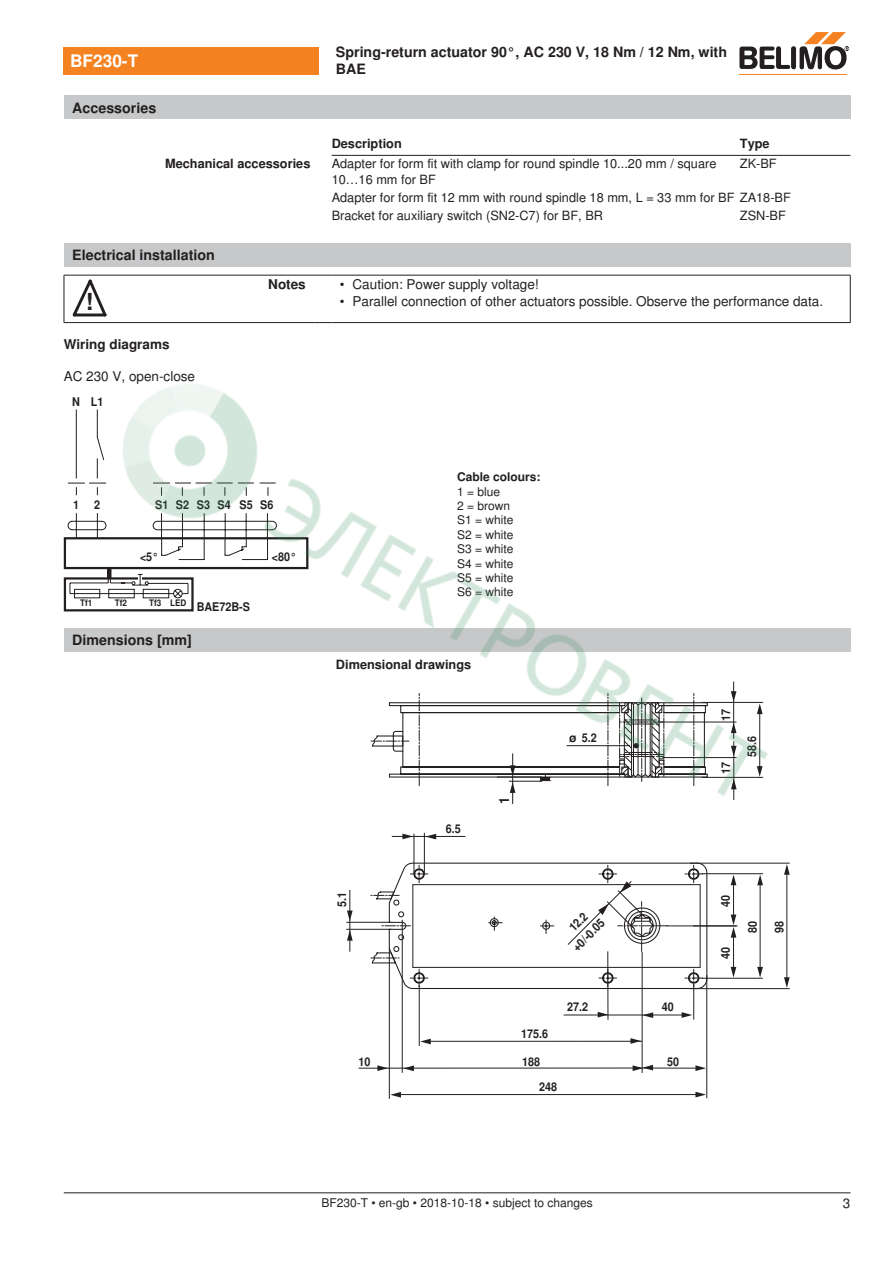
<style>
.page{position:relative;width:893px;height:1263px;background:#fff}
.page>*{position:absolute;margin:0;border:0;box-sizing:border-box;transform-origin:0 0}
.t1{font:700 23.55px "Nimbus Sans BEL";color:#231f20}
.t2{font:700 17.25px "Nimbus Sans BEL";color:#fff}
.t3{font:700 14.25px/17.1px "Nimbus Sans BEL";color:#231f20}
.t4{font:700 14.1px "Nimbus Sans BEL";color:#231f20;scale:.9 1}
.t5{font:13.5px "Nimbus Sans BEL";color:#231f20}
.t6{font:700 13.5px "Nimbus Sans BEL";color:#231f20}
.t7{font:12.75px/15.3px "Nimbus Sans BEL";color:#231f20}
.t8{font:700 12.75px "Nimbus Sans BEL";color:#231f20}
.t9{font:12px/14.4px "Nimbus Sans BEL";color:#231f20}
.t10{font:700 12px "Nimbus Sans BEL";color:#231f20;scale:.9 1}
.t11{font:700 12px "Nimbus Sans BEL";color:#231f20}
.t12{font:700 12px "Nimbus Sans BEL";color:#231f20}
.t13{font:700 9px "Nimbus Sans BEL";color:#231f20;scale:.9 1}
</style>
<div class="page">
<hr style="left:332px;top:155px;width:408px;height:1px;background:#231f20">
<hr style="left:740px;top:155px;width:110px;height:1px;background:#231f20">
<hr style="left:642px;top:952px;width:1px;height:121px;background:#231f20">
<hr style="left:706px;top:975px;width:1px;height:123px;background:#231f20">
<hr style="left:359px;top:1068px;width:283px;height:1px;background:#231f20">
<svg style="left:403px;top:1065px;width:11px;height:6px"></svg>
<hr style="left:402px;top:920px;width:1px;height:153px;background:#231f20">
<hr style="left:642px;top:1068px;width:59px;height:1px;background:#231f20">
<svg style="left:633px;top:1065px;width:20px;height:6px"></svg>
<svg style="left:695px;top:1065px;width:11px;height:6px"></svg>
<svg style="left:377px;top:1065px;width:11px;height:6px"></svg>
<hr style="left:399px;top:1094px;width:302px;height:1px;background:#231f20">
<svg style="left:390px;top:1092px;width:11px;height:5px"></svg>
<svg style="left:695px;top:1092px;width:11px;height:5px"></svg>
<hr style="left:428px;top:1041px;width:214px;height:1px;background:#231f20">
<svg style="left:420px;top:1039px;width:11px;height:5px"></svg>
<svg style="left:630px;top:1038px;width:11px;height:6px"></svg>
<hr style="left:419px;top:985px;width:1px;height:61px;background:#231f20">
<hr style="left:389px;top:948px;width:1px;height:151px;background:#231f20">
<div style="left:64px;top:47px;width:255px;height:27px;background:#f58220"></div>
<hr style="left:739px;top:74px;width:107px;height:1px;background:#f58220">
<svg style="left:739px;top:32px;width:110px;height:38px"></svg>
<div style="left:64px;top:96px;width:786px;height:23px;background:#c7c8ca"></div>
<hr style="left:64px;top:1192px;width:786px;height:1px;background:#231f20">
<img style="left:63px;top:243px;width:788px;height:784px">
<h2 class="t2" style="left:70px;top:51px;width:70px">BF230-T</h2>
<p class="t3" style="left:336px;top:44px;width:393px">Spring-return actuator 90°, AC 230 V, 18 Nm / 12 Nm, with<br>BAE</p>
<p class="t3" style="left:72px;top:100px;width:85px">Accessories</p>
<p class="t8" style="left:332px;top:135px;width:72px">Description</p>
<p class="t8" style="left:740px;top:135px;width:31px">Type</p>
<p class="t8" style="left:165px;top:156px;width:147px">Mechanical accessories</p>
<p class="t7" style="left:332px;top:157px;width:386px">Adapter for form fit with clamp for round spindle 10...20 mm / square<br>10…16 mm for BF</p>
<p class="t7" style="left:740px;top:157px;width:38px">ZK-BF</p>
<p class="t7" style="left:332px;top:188px;width:461px;line-height:18.5px">Adapter for form fit 12 mm with round spindle 18 mm, L = 33 mm for BF ZA18-BF<br>Bracket for auxiliary switch (SN2-C7) for BF, BR</p>
<p class="t7" style="left:740px;top:208px;width:48px">ZSN-BF</p>
<p class="t3" style="left:72px;top:247px;width:144px">Electrical installation</p>
<h1 class="t1" style="left:86px;top:288px;width:9px">!</h1>
<p class="t6" style="left:64px;top:337px;width:107px">Wiring diagrams</p>
<p class="t5" style="left:64px;top:368px;width:133px">AC 230 V, open-close</p>
<p class="t10" style="left:72px;top:395px;width:36px">N L1</p>
<p class="t6" style="left:268px;top:277px;width:39px">Notes</p>
<p class="t5" style="left:340px;top:277px;width:200px">• Caution: Power supply voltage!</p>
<p class="t5" style="left:340px;top:293px;width:485px">• Parallel connection of other actuators possible. Observe the performance data.</p>
<p class="t10" style="left:73px;top:498px;width:8px">1</p>
<p class="t10" style="left:94px;top:498px;width:8px">2</p>
<p class="t10" style="left:155px;top:498px;width:133px">S1 S2 S3 S4 S5 S6</p>
<p class="t10" style="left:140px;top:550px;width:22px">&lt;5°</p>
<p class="t10" style="left:272px;top:550px;width:29px">&lt;80°</p>
<p class="t13" style="left:80px;top:598px;width:15px">Tf1</p>
<p class="t13" style="left:115px;top:598px;width:15px">Tf2</p>
<p class="t13" style="left:149px;top:598px;width:43px">Tf3 LED</p>
<p class="t10" style="left:197px;top:599px;width:61px">BAE72B-S</p>
<p class="t3" style="left:72px;top:632px;width:121px">Dimensions [mm]</p>
<p class="t11" style="left:457px;top:470px;width:85px">Cable colours:</p>
<p class="t9" style="left:457px;top:484px;width:58px">1 = blue<br>2 = brown<br>S1 = white<br>S2 = white<br>S3 = white<br>S4 = white<br>S5 = white<br>S6 = white</p>
<p class="t8" style="left:336px;top:657px;width:137px">Dimensional drawings</p>
<p class="t10" style="left:335px;top:906px;width:18px;rotate:-90deg">5.1</p>
<p class="t10" style="left:446px;top:821px;width:18px">6.5</p>
<p class="t4" style="left:496px;top:804px;width:9px;rotate:-90deg">1</p>
<p class="t12" style="left:569px;top:731px;width:29px">ø 5.2</p>
<p class="t10" style="left:566px;top:924px;width:25px;rotate:-45deg">12.2</p>
<p class="t10" style="left:570px;top:944px;width:46px;rotate:-45deg">+0/-0.05</p>
<p class="t10" style="left:521px;top:1026px;width:32px">175.6</p>
<p class="t10" style="left:567px;top:1000px;width:25px">27.2</p>
<p class="t10" style="left:662px;top:1000px;width:15px">40</p>
<p class="t10" style="left:359px;top:1055px;width:15px">10</p>
<p class="t10" style="left:522px;top:1054px;width:22px">188</p>
<p class="t10" style="left:667px;top:1054px;width:15px">50</p>
<p class="t10" style="left:539px;top:1080px;width:22px">248</p>
<p class="t10" style="left:719px;top:720px;width:15px;rotate:-90deg">17</p>
<p class="t10" style="left:719px;top:774px;width:15px;rotate:-90deg">17</p>
<p class="t10" style="left:745px;top:757px;width:25px;rotate:-90deg">58.6</p>
<p class="t10" style="left:719px;top:906px;width:15px;rotate:-90deg">40</p>
<p class="t10" style="left:719px;top:959px;width:15px;rotate:-90deg">40</p>
<p class="t10" style="left:746px;top:933px;width:15px;rotate:-90deg">80</p>
<p class="t10" style="left:772px;top:933px;width:15px;rotate:-90deg">98</p>
<p class="t9" style="left:321px;top:1196px;width:273px">BF230-T • en-gb • 2018-10-18 • subject to changes</p>
<p class="t5" style="left:843px;top:1195px;width:9px">3</p>
</div>
